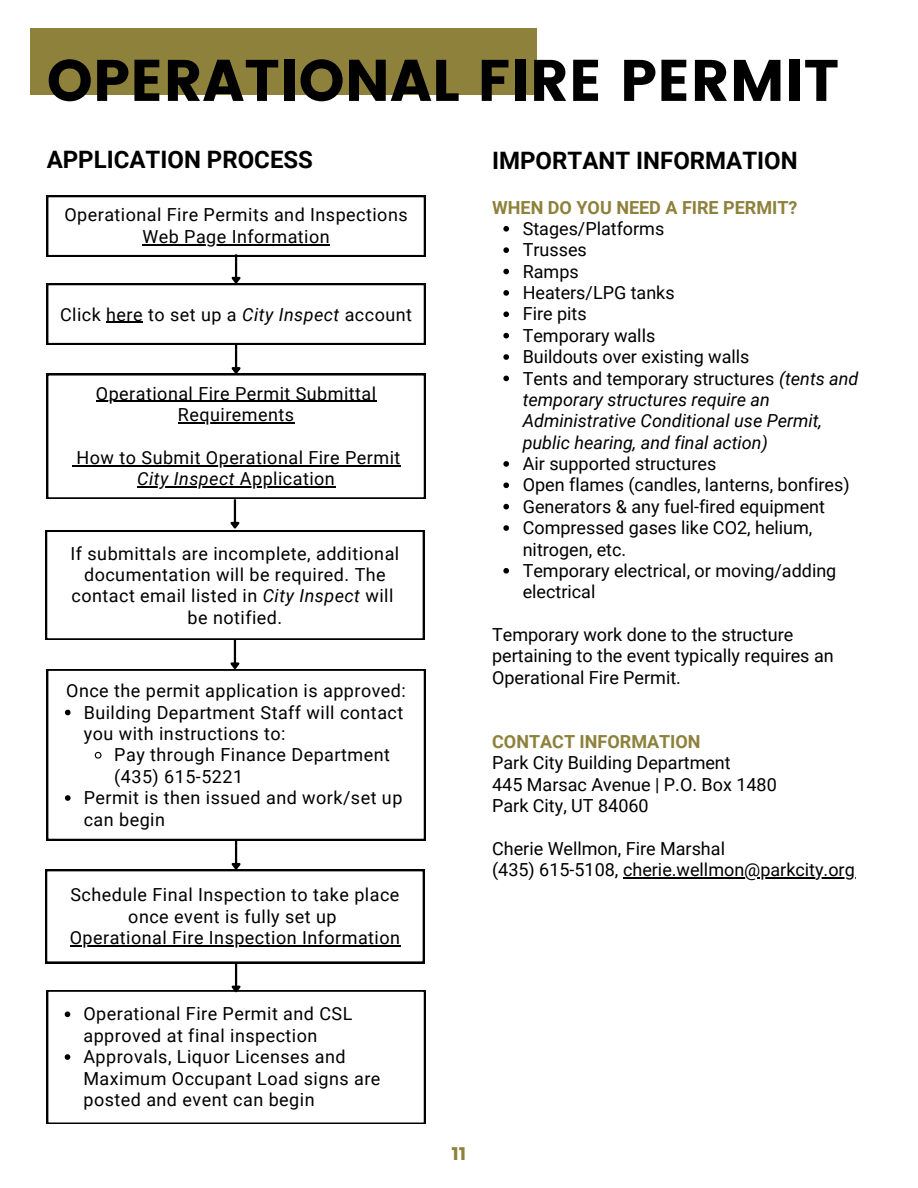
<style>
.page{position:relative;width:918px;height:1188px;background:#fff}
.page>*{position:absolute;margin:0;border:0;box-sizing:border-box;transform-origin:0 0}
.t1{font:58.5px "Poppins";color:#000}
.t2{font:700 24px "Roboto";color:#000}
.t3{font:18px/21.3px "Roboto";letter-spacing:.025em;color:#000}
.t4{font:18px/21.3px "Roboto";color:#000}
.t5{font:italic 18px/21.3px "Roboto";color:#000}
.t6{font:700 18px "Roboto";color:#8d813b}
.t7{font:italic 18px "Roboto";letter-spacing:.025em;color:#000}
.t8{font:18px "Poppins";color:#8d813b}
.s1{font-style:italic}
.s2{font-style:normal}
</style>
<div class="page">
<div style="left:30px;top:28px;width:506px;height:66px;background:#8d813b"></div>
<svg style="left:47px;top:374px;width:378px;height:125px"></svg>
<hr style="left:96px;top:401px;width:281px;height:1px;background:#000">
<hr style="left:178px;top:422px;width:117px;height:1px;background:#000">
<hr style="left:77px;top:465px;width:129px;height:1px;background:#000">
<hr style="left:206px;top:465px;width:195px;height:1px;background:#000">
<hr style="left:137px;top:486px;width:103px;height:1px;background:#000">
<hr style="left:240px;top:486px;width:95px;height:1px;background:#000">
<hr style="left:235px;top:254px;width:2px;height:23px;background:#000">
<hr style="left:235px;top:345px;width:2px;height:23px;background:#000">
<svg style="left:228px;top:365px;width:15px;height:11px"></svg>
<svg style="left:47px;top:196px;width:378px;height:60px"></svg>
<hr style="left:142px;top:244px;width:188px;height:1px;background:#000">
<svg style="left:47px;top:275px;width:378px;height:69px"></svg>
<hr style="left:106px;top:322px;width:37px;height:1px;background:#000">
<svg style="left:503px;top:226px;width:6px;height:6px"></svg>
<svg style="left:503px;top:247px;width:6px;height:6px"></svg>
<svg style="left:503px;top:269px;width:6px;height:5px"></svg>
<svg style="left:503px;top:290px;width:6px;height:6px"></svg>
<svg style="left:503px;top:311px;width:6px;height:6px"></svg>
<svg style="left:503px;top:333px;width:6px;height:5px"></svg>
<svg style="left:503px;top:354px;width:6px;height:6px"></svg>
<svg style="left:503px;top:376px;width:6px;height:5px"></svg>
<svg style="left:503px;top:461px;width:6px;height:6px"></svg>
<svg style="left:503px;top:482px;width:6px;height:6px"></svg>
<svg style="left:503px;top:504px;width:6px;height:5px"></svg>
<svg style="left:503px;top:525px;width:6px;height:6px"></svg>
<svg style="left:503px;top:568px;width:6px;height:6px"></svg>
<hr style="left:623px;top:877px;width:232px;height:1px;background:#000">
<svg style="left:47px;top:669px;width:378px;height:171px"></svg>
<svg style="left:65px;top:710px;width:6px;height:5px"></svg>
<svg style="left:94px;top:751px;width:8px;height:8px"></svg>
<svg style="left:65px;top:795px;width:6px;height:6px"></svg>
<svg style="left:47px;top:990px;width:378px;height:134px"></svg>
<svg style="left:65px;top:1011px;width:5px;height:6px"></svg>
<svg style="left:65px;top:1054px;width:5px;height:6px"></svg>
<hr style="left:234px;top:499px;width:2px;height:23px;background:#000">
<svg style="left:46px;top:520px;width:378px;height:119px"></svg>
<hr style="left:234px;top:640px;width:2px;height:23px;background:#000">
<svg style="left:227px;top:660px;width:14px;height:12px"></svg>
<hr style="left:235px;top:840px;width:2px;height:23px;background:#000">
<svg style="left:46px;top:861px;width:378px;height:102px"></svg>
<hr style="left:235px;top:963px;width:2px;height:23px;background:#000">
<svg style="left:228px;top:984px;width:15px;height:11px"></svg>
<h1 class="t1" style="left:47px;top:47px;width:794px">OPERATIONAL FIRE PERMIT</h1>
<h2 class="t2" style="left:47px;top:146px;width:268px">APPLICATION PROCESS</h2>
<p class="t3" style="left:64px;top:205px;width:345px">Operational Fire Permits and Inspections</p>
<p class="t3" style="left:142px;top:226px;width:189px">Web Page Information</p>
<p class="t3" style="left:60px;top:304px;width:354px">Click here to set up a <span class="s1">City Inspect</span> account</p>
<p class="t3" style="left:96px;top:383px;width:282px">Operational Fire Permit Submittal</p>
<p class="t3" style="left:178px;top:404px;width:118px">Requirements</p>
<p class="t3" style="left:77px;top:447px;width:325px">How to Submit Operational Fire Permit</p>
<p class="t7" style="left:137px;top:469px;width:199px">City Inspect <span class="s2">Application</span></p>
<p class="t3" style="left:71px;top:543px;width:330px;text-align:center">If submittals are incomplete, additional documentation will be required. The contact email listed in <span class="s1">City Inspect</span> will</p>
<p class="t3" style="left:188px;top:607px;width:96px">be notified.</p>
<p class="t3" style="left:66px;top:681px;width:341px">Once the permit application is approved:</p>
<p class="t3" style="left:84px;top:702px;width:321px">Building Department Staff will contact you with instructions to:</p>
<p class="t3" style="left:114px;top:745px;width:277px">Pay through Finance Department (435) 615-5221</p>
<p class="t3" style="left:84px;top:787px;width:320px">Permit is then issued and work/set up can begin</p>
<p class="t3" style="left:70px;top:884px;width:332px;text-align:center">Schedule Final Inspection to take place once event is fully set up<br>Operational Fire Inspection Information</p>
<p class="t3" style="left:83px;top:1004px;width:298px">Operational Fire Permit and CSL approved at final inspection<br>Approvals, Liquor Licenses and<br>Maximum Occupant Load signs are posted and event can begin</p>
<p class="t2" style="left:492px;top:146px;width:307px">IMPORTANT INFORMATION</p>
<p class="t6" style="left:492px;top:197px;width:307px">WHEN DO YOU NEED A FIRE PERMIT?</p>
<p class="t4" style="left:523px;top:218px;width:143px">Stages/Platforms</p>
<p class="t4" style="left:523px;top:240px;width:66px">Trusses</p>
<p class="t3" style="left:523px;top:261px;width:57px">Ramps</p>
<p class="t4" style="left:523px;top:282px;width:153px">Heaters/LPG tanks</p>
<h2 class="t4" style="left:523px;top:304px;width:65px">Fire pits</h2>
<h3 class="t4" style="left:523px;top:325px;width:134px">Temporary walls</h3>
<p class="t4" style="left:523px;top:346px;width:228px">Buildouts over existing walls</p>
<p class="t5" style="left:523px;top:368px;width:337px"><span class="s2">Tents and temporary structures</span> (tents and temporary structures require an Administrative Conditional use Permit, public hearing, and final action)</p>
<p class="t4" style="left:523px;top:453px;width:195px">Air supported structures</p>
<p class="t4" style="left:523px;top:475px;width:328px">Open flames (candles, lanterns, bonfires)</p>
<p class="t4" style="left:523px;top:496px;width:304px">Generators &amp; any fuel-fired equipment</p>
<p class="t4" style="left:523px;top:517px;width:291px">Compressed gases like CO2, helium, nitrogen, etc.</p>
<p class="t4" style="left:523px;top:560px;width:315px">Temporary electrical, or moving/adding electrical</p>
<p class="t4" style="left:492px;top:624px;width:343px">Temporary work done to the structure pertaining to the event typically requires an<br>Operational Fire Permit.</p>
<p class="t6" style="left:492px;top:731px;width:210px">CONTACT INFORMATION</p>
<p class="t4" style="left:492px;top:753px;width:240px">Park City Building Department</p>
<p class="t4" style="left:492px;top:774px;width:286px">445 Marsac Avenue | P.O. Box 1480</p>
<p class="t4" style="left:492px;top:795px;width:158px">Park City, UT 84060</p>
<p class="t4" style="left:492px;top:838px;width:234px">Cherie Wellmon, Fire Marshal</p>
<p class="t4" style="left:492px;top:859px;width:364px">(435) 615-5108, cherie.wellmon@parkcity.org</p>
<p class="t8" style="left:451px;top:1143px;width:17px">11</p>
</div>
